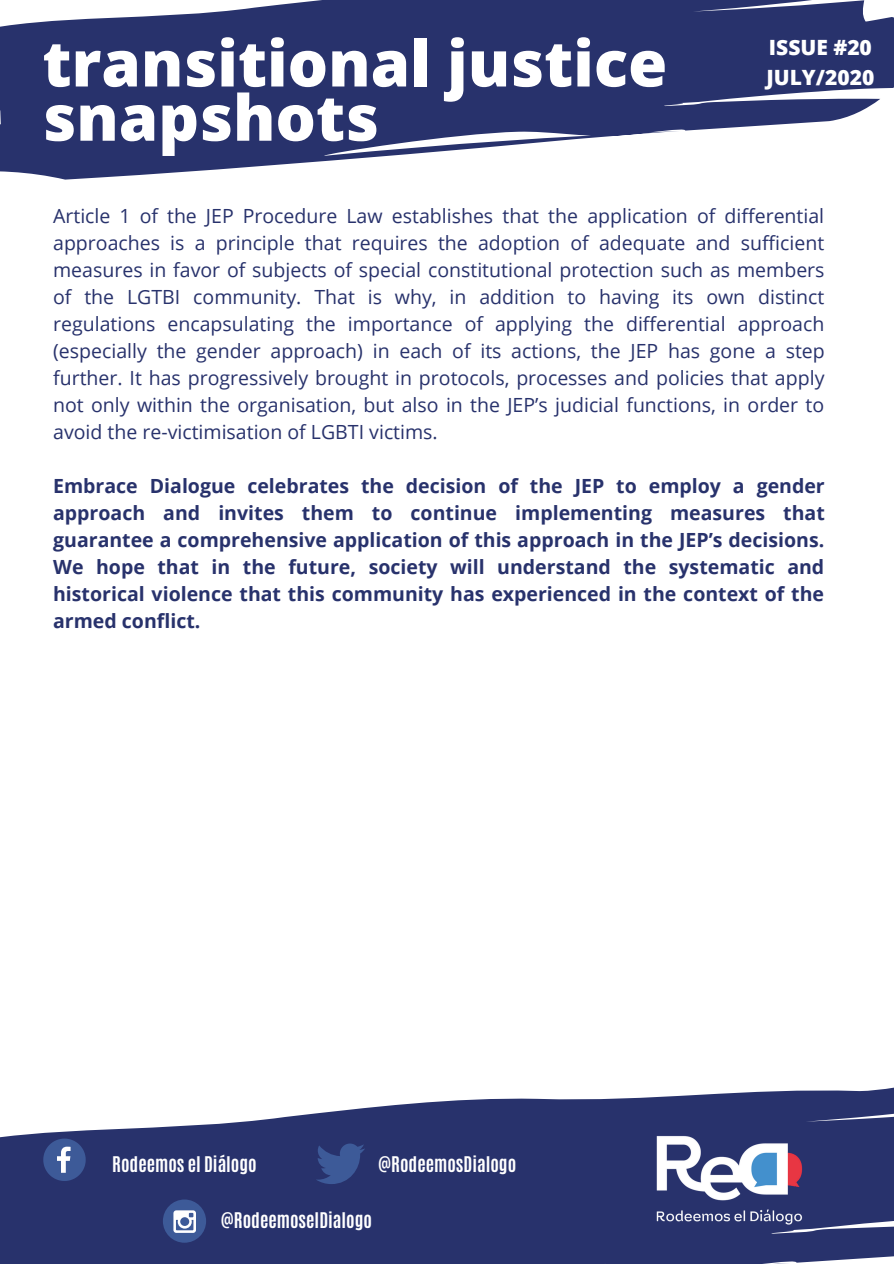
<style>
.page{position:relative;width:894px;height:1264px;background:#fff}
.page>*{position:absolute;margin:0;border:0;box-sizing:border-box;transform-origin:0 0}
.t1{font:800 63.45px/54.2px "Open Sans";color:#fff}
.t2{font:800 21px/29.2px "Open Sans";color:#fff}
.t3{font:19.5px/27px "Open Sans";color:#28326c;text-align:justify}
.t4{font:700 19.5px/27px "Open Sans";color:#28326c;text-align:justify}
.t5{font:700 18px "Antonio";color:#fff}
</style>
<div class="page">
<svg style="left:0;top:0;width:893px;height:180px;fill:#28326c"></svg>
<svg style="left:0;top:1087px;width:893px;height:176px;fill:#28326c"></svg>
<svg style="left:43px;top:1138px;width:43px;height:42px;background:#4b6198"></svg>
<svg style="left:315px;top:1143px;width:50px;height:41px;background:#344985"></svg>
<div style="left:163px;top:1199px;width:43px;height:43px;background:#3d5a98;border-radius:50%"></div>
<svg style="left:173px;top:1210px;width:23px;height:22px"></svg>
<img style="left:622px;top:1093px;width:214px;height:162px">
<p class="t1" style="left:42px;top:35px;width:626px">transitional justice snapshots</p>
<p class="t2" style="left:766px;top:33px;width:109px">ISSUE #20<br>JULY/2020</p>
<p class="t3" style="left:53px;top:201px;width:773px">Article 1 of the JEP Procedure Law establishes that the application of differential approaches is a principle that requires the adoption of adequate and sufficient measures in favor of subjects of special constitutional protection such as members of the LGTBI community. That is why, in addition to having its own distinct regulations encapsulating the importance of applying the differential approach (especially the gender approach) in each of its actions, the JEP has gone a step further. It has progressively brought in protocols, processes and policies that apply not only within the organisation, but also in the JEP’s judicial functions, in order to avoid the re-victimisation of LGBTI victims.</p>
<p class="t4" style="left:53px;top:472px;width:773px">Embrace Dialogue celebrates the decision of the JEP to employ a gender approach and invites them to continue implementing measures that guarantee a comprehensive application of this approach in the JEP’s decisions.<br>We hope that in the future, society will understand the systematic and historical violence that this community has experienced in the context of the armed conflict.</p>
<p class="t5" style="left:112px;top:1151px;width:146px">Rodeemos el Diálogo</p>
<p class="t5" style="left:378px;top:1151px;width:140px">@RodeemosDialogo</p>
<p class="t5" style="left:221px;top:1207px;width:153px">@RodeemoselDialogo</p>
</div>
